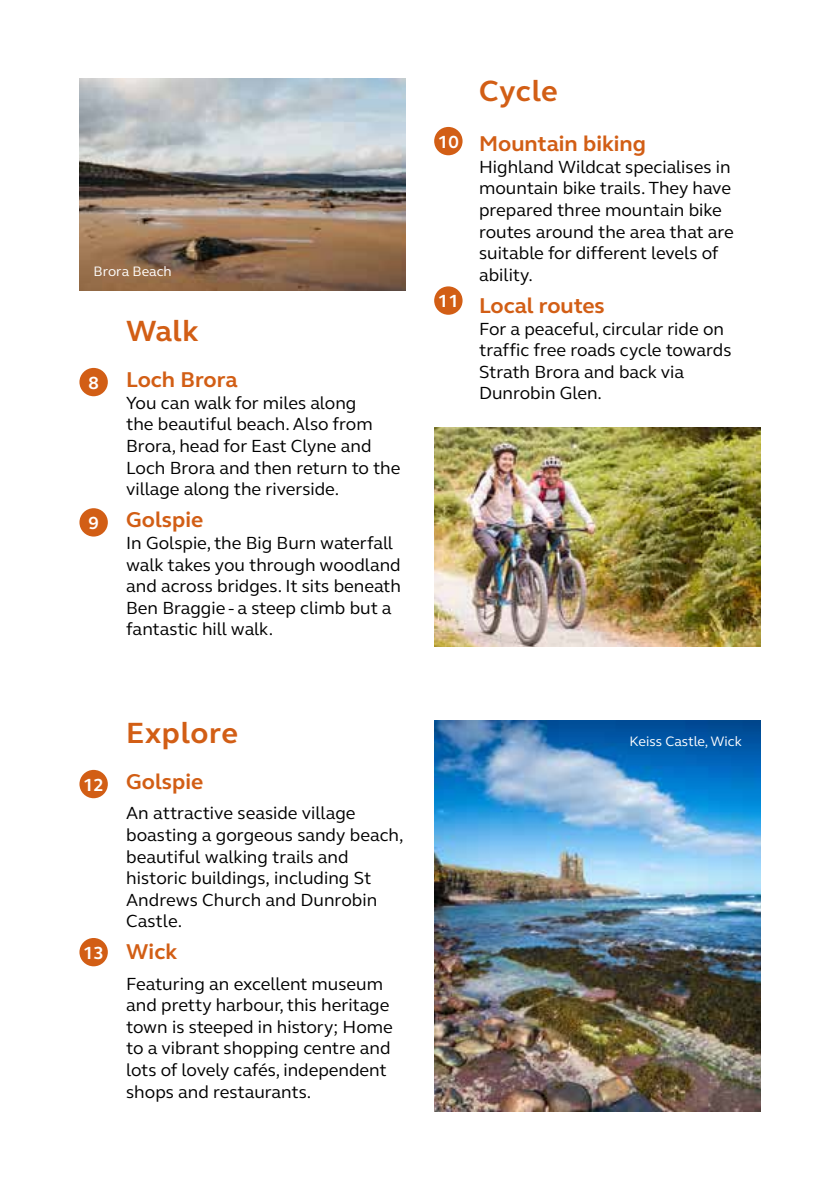
<style>
.page{position:relative;width:840px;height:1191px;background:#fff}
.page>*{position:absolute;margin:0;border:0;box-sizing:border-box;transform-origin:0 0}
.t1{font:700 30px "FS Elliot";letter-spacing:.025em;color:#d25e15}
.t2{font:700 22px "FS Elliot";color:#d25e15}
.t3{font:18px/21.6px "FS Elliot";color:#000}
.t4{font:700 18px "FS Elliot";color:#fff}
.t5{font:14px "FS Elliot";color:#fff}
</style>
<div class="page">
<img style="left:434px;top:427px;width:326px;height:219px">
<img style="left:434px;top:720px;width:326px;height:391px">
<div style="left:79px;top:938px;width:29px;height:28px;background:#d25e15;border-radius:50%"></div>
<div style="left:79px;top:770px;width:29px;height:28px;background:#d25e15;border-radius:50%"></div>
<div style="left:79px;top:368px;width:29px;height:28px;background:#d25e15;border-radius:50%"></div>
<img style="left:79px;top:78px;width:326px;height:213px">
<div style="left:434px;top:127px;width:28px;height:28px;background:#d25e15;border-radius:50%"></div>
<div style="left:79px;top:508px;width:29px;height:28px;background:#d25e15;border-radius:50%"></div>
<div style="left:434px;top:286px;width:28px;height:29px;background:#d25e15;border-radius:50%"></div>
<p class="t5" style="left:94px;top:262px;width:80px">Brora Beach</p>
<p class="t4" style="left:88px;top:371px;width:12px">8</p>
<p class="t4" style="left:88px;top:511px;width:12px">9</p>
<h1 class="t1" style="left:126px;top:310px;width:74px">Walk</h1>
<p class="t2" style="left:126px;top:365px;width:113px">Loch Brora</p>
<p class="t3" style="left:126px;top:391px;width:275px">You can walk for miles along<br>the beautiful beach. Also from<br>Brora, head for East Clyne and<br>Loch Brora and then return to the village along the riverside.</p>
<p class="t2" style="left:126px;top:505px;width:78px">Golspie</p>
<p class="t3" style="left:126px;top:531px;width:276px">In Golspie, the Big Burn waterfall walk takes you through woodland and across bridges. It sits beneath<br>Ben Braggie - a steep climb but a fantastic hill walk.</p>
<p class="t4" style="left:83px;top:772px;width:22px">12</p>
<p class="t4" style="left:83px;top:940px;width:22px">13</p>
<h1 class="t1" style="left:126px;top:712px;width:113px">Explore</h1>
<p class="t2" style="left:126px;top:767px;width:78px">Golspie</p>
<p class="t3" style="left:126px;top:802px;width:278px">An attractive seaside village boasting a gorgeous sandy beach, beautiful walking trails and historic buildings, including St<br>Andrews Church and Dunrobin<br>Castle.</p>
<p class="t2" style="left:126px;top:937px;width:52px">Wick</p>
<p class="t3" style="left:126px;top:972px;width:268px">Featuring an excellent museum and pretty harbour, this heritage town is steeped in history; Home to a vibrant shopping centre and lots of lovely cafés, independent shops and restaurants.</p>
<p class="t4" style="left:438px;top:130px;width:22px">10</p>
<p class="t4" style="left:438px;top:289px;width:22px">11</p>
<h1 class="t1" style="left:479px;top:71px;width:80px">Cycle</h1>
<p class="t2" style="left:479px;top:129px;width:168px">Mountain biking</p>
<p class="t3" style="left:479px;top:155px;width:256px">Highland Wildcat specialises in mountain bike trails. They have prepared three mountain bike routes around the area that are suitable for different levels of ability.</p>
<p class="t2" style="left:479px;top:291px;width:127px">Local routes</p>
<p class="t3" style="left:479px;top:317px;width:254px">For a peaceful, circular ride on traffic free roads cycle towards<br>Strath Brora and back via<br>Dunrobin Glen.</p>
<p class="t5" style="left:629px;top:732px;width:114px">Keiss Castle, Wick</p>
</div>
